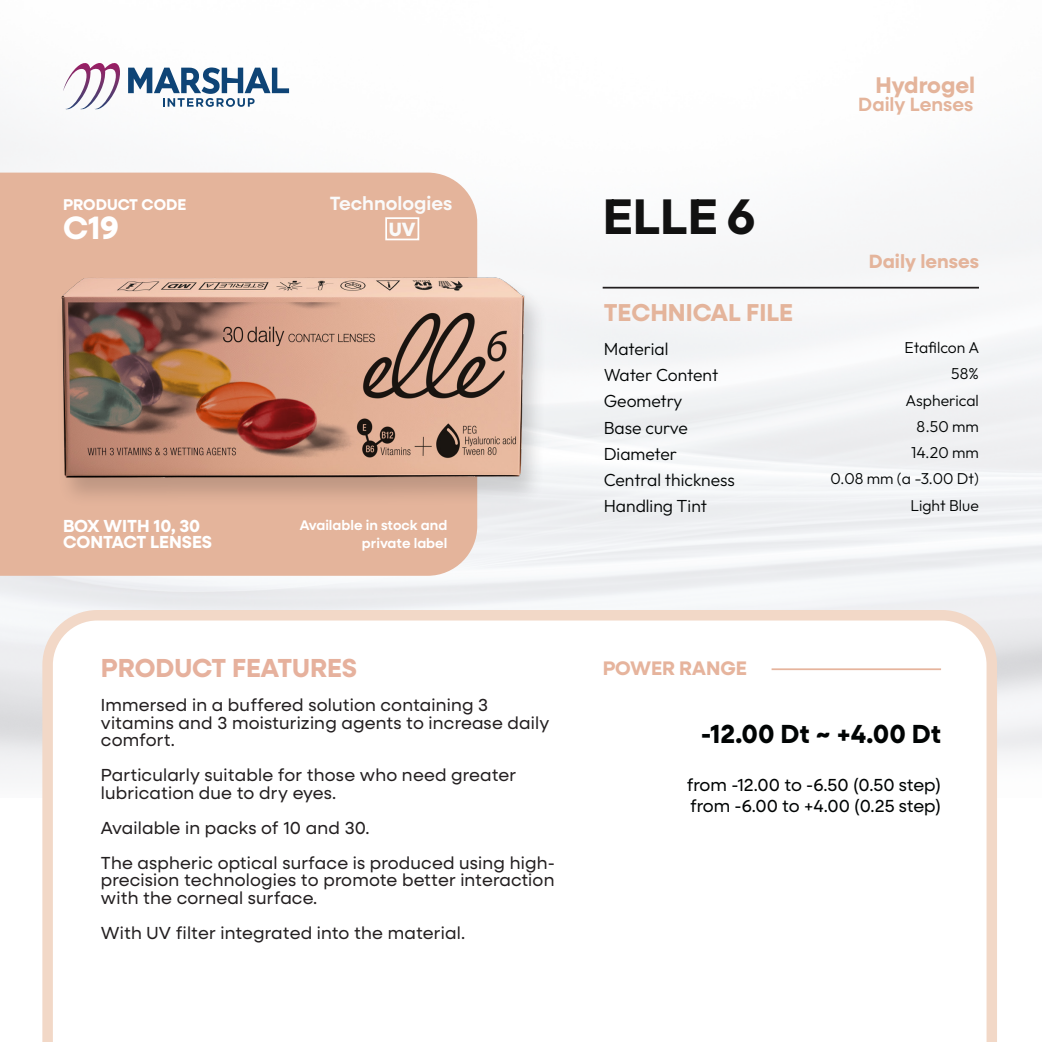
<style>
.page{position:relative;width:1042px;height:1042px;background:#fff}
.page>*{position:absolute;margin:0;border:0;box-sizing:border-box;transform-origin:0 0}
.t1{font:100 49px "Outfit";color:#111}
.t2{font:700 32.38px "Neulis Sans";color:#fff}
.t3{font:700 26.25px "Neulis Sans";color:#010404}
.t4{font:700 26.07px "Neulis Sans";color:#e6b19d}
.t5{font:700 24.5px "Neulis Sans";color:#e4b49b}
.t6{font:700 22.75px "Neulis Sans";color:#e4b49b}
.t7{font:700 19.6px "Neulis Sans";color:#e6b49d}
.t8{font:600 19.25px "Neulis Sans";color:#fafafa}
.t9{font:700 19.25px "Neulis Sans";color:#e4b49b}
.t10{font:600 19.25px "Neulis Sans";color:#e4b49b}
.t11{font:800 19.25px "Neulis Sans";color:#fafafa}
.t12{font:17.5px/17.5px "Neulis Sans";letter-spacing:.01em;color:#231f20}
.t13{font:100 17.5px/26.2px "Outfit";color:#010404}
.t14{font:17.5px/21px "Neulis Sans";letter-spacing:-.005em;color:#010404}
.t15{font:700 17.5px/15.8px "Neulis Sans";color:#fff}
.t16{font:100 15.75px/26.2px "Outfit";color:#010404;text-align:right}
.t17{font:700 15.75px "Neulis Sans";color:#fff}
.t18{font:600 14px/17.5px "Neulis Sans";color:#fff;text-align:right}
</style>
<div class="page">
<svg style="left:42px;top:610px;width:955px;height:432px"></svg>
<div style="left:0;top:173px;width:477px;height:403px;background:#e4b49b"></div>
<hr style="left:771px;top:668px;width:170px;height:2px;background:#e6b49d">
<div style="left:55px;top:276px;width:493px;height:232px;background:#231f20;opacity:.2"></div>
<img style="left:49px;top:265px;width:491px;height:235px">
<hr style="left:603px;top:287px;width:376px;height:1px;background:#231f20">
<div style="left:385px;top:217px;width:34px;height:23px;border:2px solid #fff"></div>
<svg style="left:63px;top:63px;width:58px;height:48px"></svg>
<svg style="left:128px;top:67px;width:161px;height:40px"></svg>
<p class="t17" style="left:63px;top:193px;width:125px">PRODUCT CODE</p>
<h2 class="t2" style="left:63px;top:204px;width:57px">C19</h2>
<p class="t8" style="left:330px;top:189px;width:124px">Technologies</p>
<p class="t11" style="left:389px;top:215px;width:28px">UV</p>
<p class="t15" style="left:63px;top:517px;width:151px">BOX WITH 10, 30<br>CONTACT LENSES</p>
<p class="t18" style="left:300px;top:516px;width:149px">Available in stock and private label</p>
<h1 class="t1" style="left:603px;top:188px;width:154px">ELLE 6</h1>
<h3 class="t5" style="left:604px;top:294px;width:191px">TECHNICAL FILE</h3>
<h3 class="t6" style="left:875px;top:68px;width:101px">Hydrogel</h3>
<p class="t10" style="left:858px;top:90px;width:117px">Daily Lenses</p>
<p class="t9" style="left:868px;top:247px;width:112px">Daily lenses</p>
<p class="t13" style="left:604px;top:336px;width:133px">Material<br>Water Content<br>Geometry<br>Base curve<br>Diameter<br>Central thickness<br>Handling Tint</p>
<p class="t16" style="left:830px;top:335px;width:150px">Etafilcon A<br>58%<br>Aspherical<br>8.50 mm<br>14.20 mm<br>0.08 mm (a -3.00 Dt)<br>Light Blue</p>
<h3 class="t4" style="left:101px;top:648px;width:258px">PRODUCT FEATURES</h3>
<p class="t7" style="left:603px;top:654px;width:146px">POWER RANGE</p>
<p class="t12" style="left:101px;top:695px;width:450px">Immersed in a buffered solution containing 3 vitamins and 3 moisturizing agents to increase daily comfort.</p>
<p class="t12" style="left:101px;top:765px;width:417px">Particularly suitable for those who need greater lubrication due to dry eyes.</p>
<p class="t12" style="left:101px;top:809px;width:455px;line-height:35px">Available in packs of 10 and 30.<br>The aspheric optical surface is produced using high-</p>
<p class="t12" style="left:101px;top:870px;width:455px">precision technologies to promote better interaction with the corneal surface.</p>
<p class="t12" style="left:101px;top:923px;width:366px">With UV filter integrated into the material.</p>
<h3 class="t3" style="left:701px;top:714px;width:242px">-12.00 Dt ~ +4.00 Dt</h3>
<p class="t14" style="left:687px;top:773px;width:256px">from -12.00 to -6.50 (0.50 step) from -6.00 to +4.00 (0.25 step)</p>
</div>
